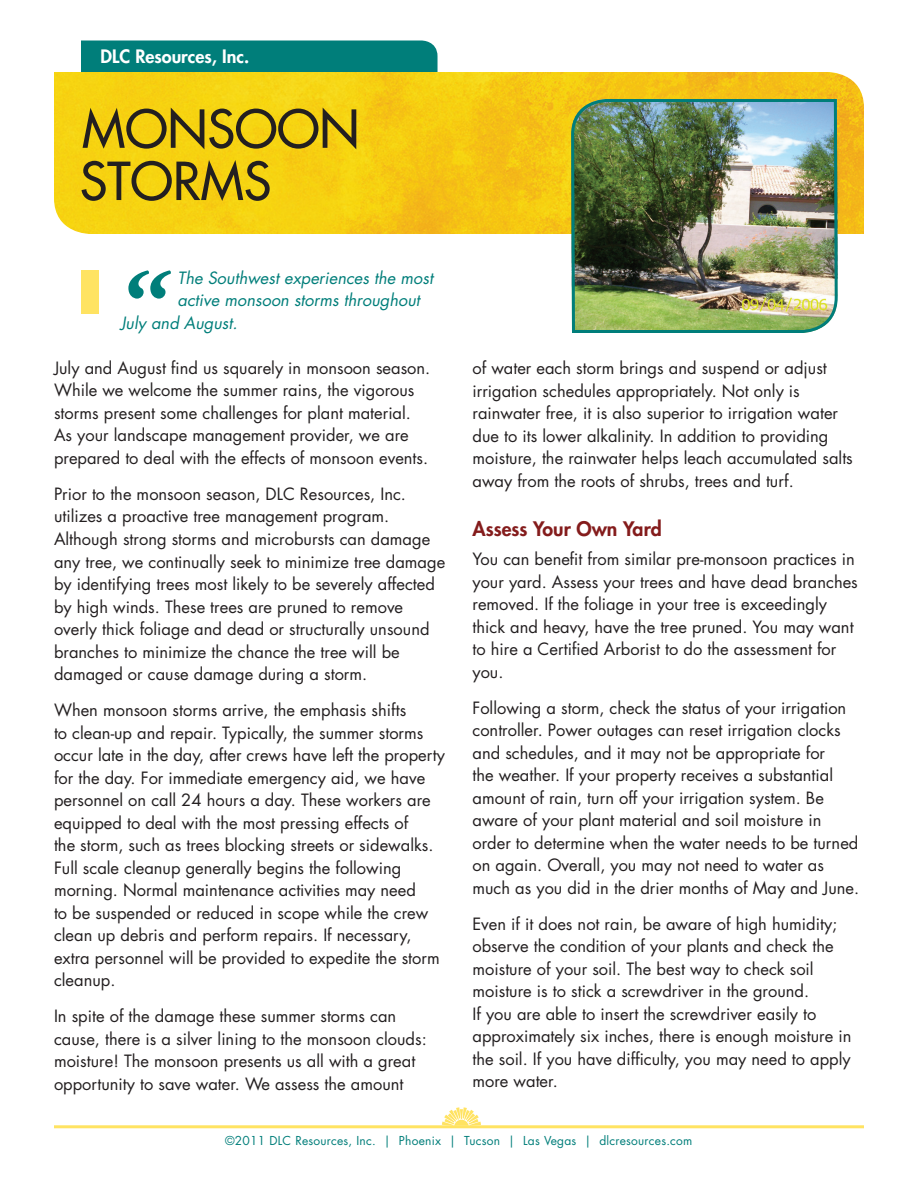
<style>
.page{position:relative;width:918px;height:1188px;background:#fff}
.page>*{position:absolute;margin:0;border:0;box-sizing:border-box;transform-origin:0 0}
.t1{font:500 51px/52.2px "Futura Std";color:#231f20}
.t2{font:800 19.5px "Futura Std";color:#841c1c}
.t3{font:800 18px "Futura Std";color:#fff}
.t4{font:16.5px/22.5px "Futura Std";color:#231f20}
.t5{font:italic 16.5px "Futura Std";color:#007e7a}
.t6{font:12px "Futura Std";letter-spacing:.02em;color:#007e7a}
</style>
<div class="page">
<div style="left:81px;top:40px;width:357px;height:32px;background:#007e7a"></div>
<svg style="left:162px;top:1107px;width:597px;height:22px"></svg>
<img style="left:54px;top:72px;width:810px;height:162px">
<hr style="left:54px;top:1125px;width:810px;height:3px;background:#ffe362">
<img style="left:570px;top:97px;width:269px;height:236px">
<svg style="left:128px;top:270px;width:43px;height:29px"></svg>
<div style="left:81px;top:270px;width:18px;height:43px;background:#ffe362"></div>
<p class="t3" style="left:101px;top:45px;width:150px">DLC Resources, Inc.</p>
<h1 class="t1" style="left:80px;top:103px;width:281px">MONSOON<br>STORMS</h1>
<p class="t5" style="left:178px;top:267px;width:257px">The Southwest experiences the most</p>
<p class="t5" style="left:178px;top:290px;width:244px">active monsoon storms throughout</p>
<p class="t5" style="left:120px;top:312px;width:119px">July and August.</p>
<p class="t4" style="left:54px;top:357px;width:378px">July and August find us squarely in monsoon season.<br>While we welcome the summer rains, the vigorous storms present some challenges for plant material.<br>As your landscape management provider, we are prepared to deal with the effects of monsoon events.</p>
<p class="t4" style="left:54px;top:483px;width:393px">Prior to the monsoon season, DLC Resources, Inc. utilizes a proactive tree management program.<br>Although strong storms and microbursts can damage any tree, we continually seek to minimize tree damage by identifying trees most likely to be severely affected by high winds. These trees are pruned to remove overly thick foliage and dead or structurally unsound branches to minimize the chance the tree will be damaged or cause damage during a storm.</p>
<p class="t4" style="left:54px;top:699px;width:392px">When monsoon storms arrive, the emphasis shifts<br>to clean-up and repair. Typically, the summer storms occur late in the day, after crews have left the property for the day. For immediate emergency aid, we have personnel on call 24 hours a day. These workers are equipped to deal with the most pressing effects of<br>the storm, such as trees blocking streets or sidewalks.<br>Full scale cleanup generally begins the following morning. Normal maintenance activities may need<br>to be suspended or reduced in scope while the crew clean up debris and perform repairs. If necessary, extra personnel will be provided to expedite the storm cleanup.</p>
<p class="t4" style="left:54px;top:1005px;width:374px">In spite of the damage these summer storms can cause, there is a silver lining to the monsoon clouds: moisture! The monsoon presents us all with a great opportunity to save water. We assess the amount</p>
<p class="t4" style="left:473px;top:357px;width:382px">of water each storm brings and suspend or adjust irrigation schedules appropriately. Not only is rainwater free, it is also superior to irrigation water due to its lower alkalinity. In addition to providing moisture, the rainwater helps leach accumulated salts away from the roots of shrubs, trees and turf.</p>
<p class="t2" style="left:472px;top:516px;width:191px">Assess Your Own Yard</p>
<p class="t4" style="left:472px;top:548px;width:387px">You can benefit from similar pre-monsoon practices in your yard. Assess your trees and have dead branches removed. If the foliage in your tree is exceedingly thick and heavy, have the tree pruned. You may want to hire a Certified Arborist to do the assessment for you.</p>
<p class="t4" style="left:472px;top:697px;width:388px">Following a storm, check the status of your irrigation controller. Power outages can reset irrigation clocks and schedules, and it may not be appropriate for<br>the weather. If your property receives a substantial amount of rain, turn off your irrigation system. Be aware of your plant material and soil moisture in order to determine when the water needs to be turned on again. Overall, you may not need to water as much as you did in the drier months of May and June.</p>
<p class="t4" style="left:472px;top:913px;width:381px">Even if it does not rain, be aware of high humidity; observe the condition of your plants and check the moisture of your soil. The best way to check soil moisture is to stick a screwdriver in the ground.<br>If you are able to insert the screwdriver easily to approximately six inches, there is enough moisture in the soil. If you have difficulty, you may need to apply more water.</p>
<p class="t6" style="left:225px;top:1133px;width:469px">©2011 DLC Resources, Inc. | Phoenix | Tucson | Las Vegas | dlcresources.com</p>
</div>
